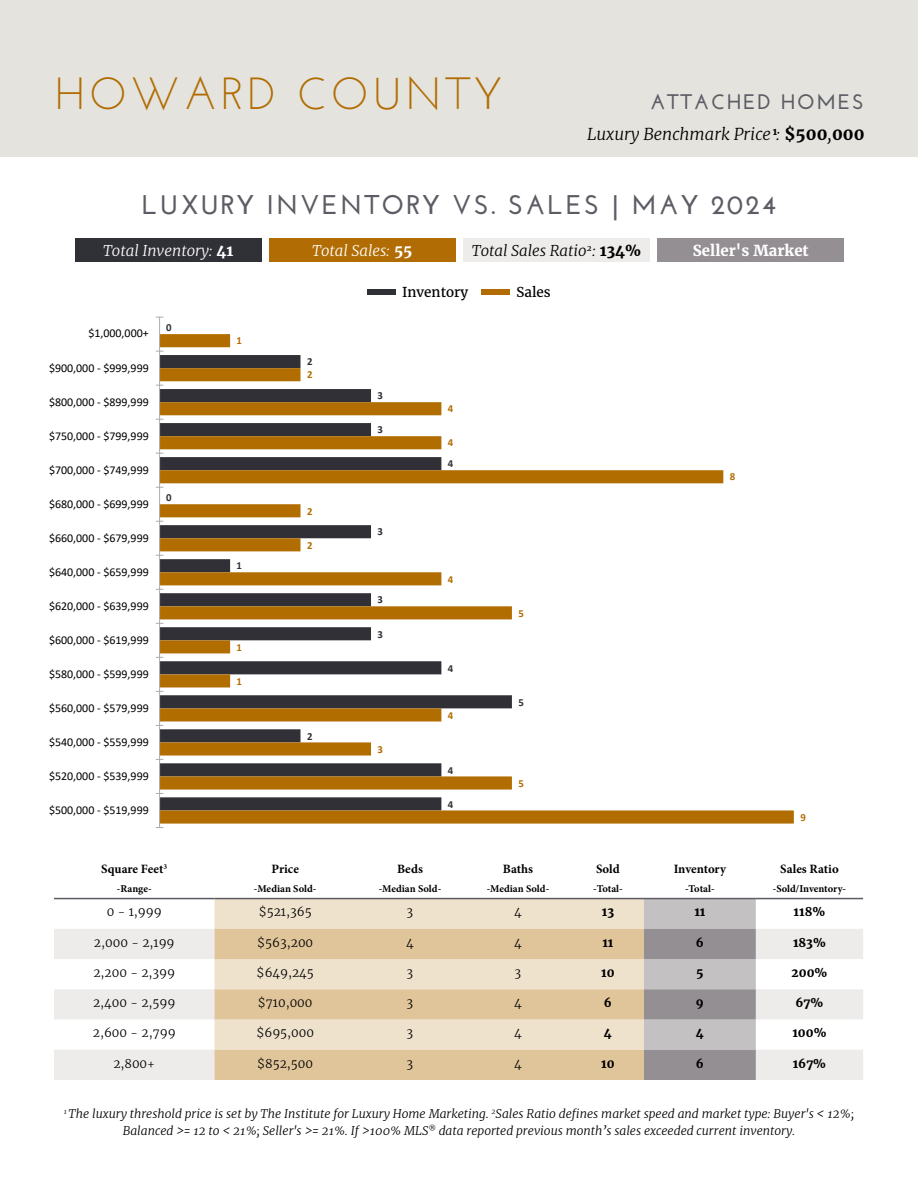
<style>
.page{position:relative;width:918px;height:1188px;background:#fff}
.page>*{position:absolute;margin:0;border:0;box-sizing:border-box;transform-origin:0 0}
.t1{font:45px "Josefin Sans";letter-spacing:.08em;color:#b16d03}
.t2{font:700 27px "Josefin Sans";letter-spacing:.08em;color:#5c5c65}
.t3{font:700 21px "Josefin Sans";letter-spacing:.08em;color:#5c5c65}
.t4{font:italic 300 16.5px "Merriweather";color:#000}
.t5{font:italic 300 15px "Merriweather";color:#fff}
.t6{font:italic 300 15px "Merriweather";color:#000}
.t7{font:700 15px "Merriweather";color:#fff}
.t8{font:13.5px "Merriweather";color:#000}
.t9{font:700 12.75px "Minion Pro";color:#000}
.t10{font:12px "Calibri";color:#000}
.t11{font:italic 300 12px/16.5px "Merriweather";color:#000;text-align:center}
.t12{font:300 12px "Merriweather";color:#000}
.t13{font:700 12px "Merriweather";color:#000}
.t14{font:700 10.8px "Calibri";color:#303036}
.t15{font:700 10.8px "Calibri";color:#b26d01}
.t16{font:700 10.5px "Minion Pro";color:#000}
.s1{font-weight:700;font-style:normal}
</style>
<div class="page">
<div style="left:0;top:0;width:918px;height:158px;background:#e5e3dd"></div>
<div style="left:215px;top:899px;width:429px;height:30px;background:#efe2cd"></div>
<svg style="left:54px;top:929px;width:809px;height:151px;fill:#edecea"></svg>
<svg style="left:215px;top:929px;width:429px;height:151px;background:#e6d0ae"></svg>
<svg style="left:644px;top:899px;width:112px;height:181px;background:#aca8ab"></svg>
<hr style="left:54px;top:898px;width:161px;height:1px;background:#5c5c65">
<hr style="left:215px;top:898px;width:141px;height:1px;background:#5c5c65">
<hr style="left:356px;top:898px;width:108px;height:1px;background:#5c5c65">
<hr style="left:464px;top:898px;width:108px;height:1px;background:#5c5c65">
<hr style="left:572px;top:898px;width:72px;height:1px;background:#5c5c65">
<hr style="left:644px;top:898px;width:112px;height:1px;background:#5c5c65">
<hr style="left:756px;top:898px;width:107px;height:1px;background:#5c5c65">
<svg style="left:160px;top:334px;width:634px;height:490px"></svg>
<hr style="left:159px;top:317px;width:1px;height:511px;background:#afabab">
<div style="left:367px;top:289px;width:29px;height:5px;background:#303037"></div>
<div style="left:482px;top:289px;width:28px;height:5px;background:#b16d03"></div>
<div style="left:657px;top:238px;width:187px;height:24px;background:#948f93"></div>
<div style="left:75px;top:238px;width:187px;height:24px;background:#303037"></div>
<div style="left:269px;top:238px;width:187px;height:24px;background:#b16d03"></div>
<div style="left:463px;top:238px;width:187px;height:24px;background:#edecea"></div>
<h1 class="t1" style="left:54px;top:65px;width:450px">HOWARD COUNTY</h1>
<h3 class="t3" style="left:650px;top:89px;width:215px">ATTACHED HOMES</h3>
<h3 class="t4" style="left:587px;top:122px;width:279px">Luxury Benchmark Price <sup>1</sup>: <span class="s1">$500</span>,<span class="s1">000</span></h3>
<h2 class="t2" style="left:142px;top:188px;width:636px">LUXURY INVENTORY VS. SALES | MAY 2024</h2>
<p class="t5" style="left:103px;top:240px;width:132px">Total Inventory: <span class="s1">41</span></p>
<p class="t5" style="left:312px;top:240px;width:102px">Total Sales: <span class="s1">55</span></p>
<p class="t6" style="left:472px;top:240px;width:171px">Total Sales Ratio<sup>2</sup> : <span class="s1">134%</span></p>
<p class="t7" style="left:693px;top:241px;width:117px">Seller's Market</p>
<p class="t10" style="left:88px;top:325px;width:62px">$1,000,000+</p>
<p class="t10" style="left:49px;top:359px;width:101px">$900,000 - $999,999</p>
<p class="t10" style="left:49px;top:393px;width:101px">$800,000 - $899,999</p>
<p class="t10" style="left:49px;top:427px;width:101px">$750,000 - $799,999</p>
<p class="t10" style="left:49px;top:461px;width:101px">$700,000 - $749,999</p>
<p class="t10" style="left:49px;top:495px;width:101px">$680,000 - $699,999</p>
<p class="t10" style="left:49px;top:529px;width:101px">$660,000 - $679,999</p>
<p class="t10" style="left:49px;top:563px;width:101px">$640,000 - $659,999</p>
<p class="t10" style="left:49px;top:597px;width:101px">$620,000 - $639,999</p>
<p class="t10" style="left:49px;top:631px;width:101px">$600,000 - $619,999</p>
<p class="t10" style="left:49px;top:666px;width:101px">$580,000 - $599,999</p>
<p class="t10" style="left:49px;top:700px;width:101px">$560,000 - $579,999</p>
<p class="t10" style="left:49px;top:734px;width:101px">$540,000 - $559,999</p>
<p class="t10" style="left:49px;top:768px;width:101px">$520,000 - $539,999</p>
<p class="t10" style="left:49px;top:802px;width:101px">$500,000 - $519,999</p>
<p class="t14" style="left:166px;top:320px;width:7px">0</p>
<p class="t14" style="left:166px;top:490px;width:7px">0</p>
<p class="t9" style="left:101px;top:860px;width:67px">Square Feet<sup>3</sup></p>
<p class="t16" style="left:117px;top:882px;width:36px">-Range-</p>
<p class="t15" style="left:237px;top:333px;width:7px">1</p>
<p class="t14" style="left:307px;top:354px;width:7px">2</p>
<p class="t15" style="left:307px;top:367px;width:7px">2</p>
<p class="t14" style="left:237px;top:558px;width:7px">1</p>
<p class="t15" style="left:237px;top:639px;width:7px">1</p>
<p class="t15" style="left:237px;top:673px;width:7px">1</p>
<p class="t15" style="left:307px;top:503px;width:7px">2</p>
<p class="t15" style="left:307px;top:537px;width:7px">2</p>
<p class="t14" style="left:307px;top:728px;width:7px">2</p>
<p class="t9" style="left:272px;top:860px;width:29px">Price</p>
<p class="t16" style="left:254px;top:882px;width:64px">-Median Sold-</p>
<p class="t8" style="left:402px;top:284px;width:68px">Inventory</p>
<p class="t8" style="left:516px;top:284px;width:36px">Sales</p>
<p class="t14" style="left:378px;top:388px;width:7px">3</p>
<p class="t14" style="left:378px;top:422px;width:7px">3</p>
<p class="t14" style="left:378px;top:524px;width:7px">3</p>
<p class="t14" style="left:378px;top:592px;width:7px">3</p>
<p class="t14" style="left:378px;top:626px;width:7px">3</p>
<p class="t15" style="left:378px;top:742px;width:7px">3</p>
<p class="t15" style="left:448px;top:401px;width:7px">4</p>
<p class="t15" style="left:448px;top:435px;width:7px">4</p>
<p class="t14" style="left:448px;top:456px;width:7px">4</p>
<p class="t15" style="left:448px;top:571px;width:7px">4</p>
<p class="t14" style="left:448px;top:660px;width:7px">4</p>
<p class="t15" style="left:448px;top:708px;width:7px">4</p>
<p class="t14" style="left:448px;top:762px;width:7px">4</p>
<p class="t14" style="left:448px;top:796px;width:7px">4</p>
<p class="t15" style="left:518px;top:605px;width:7px">5</p>
<p class="t14" style="left:518px;top:694px;width:7px">5</p>
<p class="t15" style="left:518px;top:776px;width:7px">5</p>
<p class="t9" style="left:397px;top:860px;width:27px">Beds</p>
<p class="t16" style="left:379px;top:882px;width:64px">-Median Sold-</p>
<p class="t9" style="left:503px;top:860px;width:32px">Baths</p>
<p class="t16" style="left:487px;top:882px;width:64px">-Median Sold-</p>
<p class="t9" style="left:596px;top:860px;width:25px">Sold</p>
<p class="t16" style="left:593px;top:882px;width:31px">-Total-</p>
<p class="t15" style="left:730px;top:469px;width:7px">8</p>
<p class="t9" style="left:674px;top:860px;width:54px">Inventory</p>
<p class="t16" style="left:685px;top:882px;width:31px">-Total-</p>
<p class="t15" style="left:800px;top:810px;width:7px">9</p>
<p class="t9" style="left:780px;top:860px;width:60px">Sales Ratio</p>
<p class="t16" style="left:773px;top:882px;width:75px">-Sold/Inventory-</p>
<p class="t12" style="left:107px;top:905px;width:56px">0 - 1,999</p>
<p class="t12" style="left:259px;top:905px;width:54px">$521,365</p>
<p class="t12" style="left:407px;top:905px;width:8px">3</p>
<p class="t12" style="left:514px;top:905px;width:9px">4</p>
<p class="t13" style="left:602px;top:905px;width:14px">13</p>
<p class="t13" style="left:694px;top:905px;width:13px">11</p>
<p class="t13" style="left:794px;top:905px;width:33px">118%</p>
<p class="t12" style="left:94px;top:935px;width:82px">2,000 - 2,199</p>
<p class="t12" style="left:257px;top:935px;width:57px">$563,200</p>
<p class="t12" style="left:406px;top:935px;width:9px">4</p>
<p class="t12" style="left:514px;top:935px;width:9px">4</p>
<p class="t13" style="left:602px;top:935px;width:13px">11</p>
<p class="t13" style="left:696px;top:935px;width:10px">6</p>
<p class="t13" style="left:793px;top:935px;width:34px">183%</p>
<p class="t12" style="left:93px;top:965px;width:83px">2,200 - 2,399</p>
<p class="t12" style="left:257px;top:965px;width:59px">$649,245</p>
<p class="t12" style="left:407px;top:965px;width:8px">3</p>
<p class="t12" style="left:515px;top:965px;width:8px">3</p>
<p class="t13" style="left:601px;top:965px;width:15px">10</p>
<p class="t13" style="left:696px;top:965px;width:9px">5</p>
<p class="t13" style="left:792px;top:965px;width:37px">200%</p>
<p class="t12" style="left:93px;top:995px;width:84px">2,400 - 2,599</p>
<p class="t12" style="left:258px;top:995px;width:56px">$710,000</p>
<p class="t12" style="left:407px;top:995px;width:8px">3</p>
<p class="t12" style="left:514px;top:995px;width:9px">4</p>
<p class="t13" style="left:604px;top:995px;width:10px">6</p>
<p class="t13" style="left:696px;top:995px;width:9px">9</p>
<p class="t13" style="left:796px;top:995px;width:29px">67%</p>
<p class="t12" style="left:93px;top:1026px;width:84px">2,600 - 2,799</p>
<p class="t12" style="left:256px;top:1026px;width:59px">$695,000</p>
<p class="t12" style="left:407px;top:1026px;width:8px">3</p>
<p class="t12" style="left:514px;top:1026px;width:9px">4</p>
<p class="t13" style="left:604px;top:1026px;width:9px">4</p>
<p class="t13" style="left:696px;top:1026px;width:9px">4</p>
<p class="t13" style="left:792px;top:1026px;width:36px">100%</p>
<p class="t12" style="left:113px;top:1056px;width:43px">2,800+</p>
<p class="t12" style="left:257px;top:1056px;width:57px">$852,500</p>
<p class="t12" style="left:407px;top:1056px;width:8px">3</p>
<p class="t12" style="left:514px;top:1056px;width:9px">4</p>
<p class="t13" style="left:601px;top:1056px;width:15px">10</p>
<p class="t13" style="left:696px;top:1056px;width:10px">6</p>
<p class="t13" style="left:793px;top:1056px;width:35px">167%</p>
<p class="t11" style="left:64px;top:1105px;width:792px"><sup>1</sup> The luxury threshold price is set by The Institute for Luxury Home Marketing. <sup>2</sup>Sales Ratio defines market speed and market type: Buyer's &lt; 12%;<br>Balanced &gt;= 12 to &lt; 21%; Seller's &gt;= 21%. If &gt;100% MLS<sup>®</sup> data reported previous month’s sales exceeded current inventory.</p>
</div>
